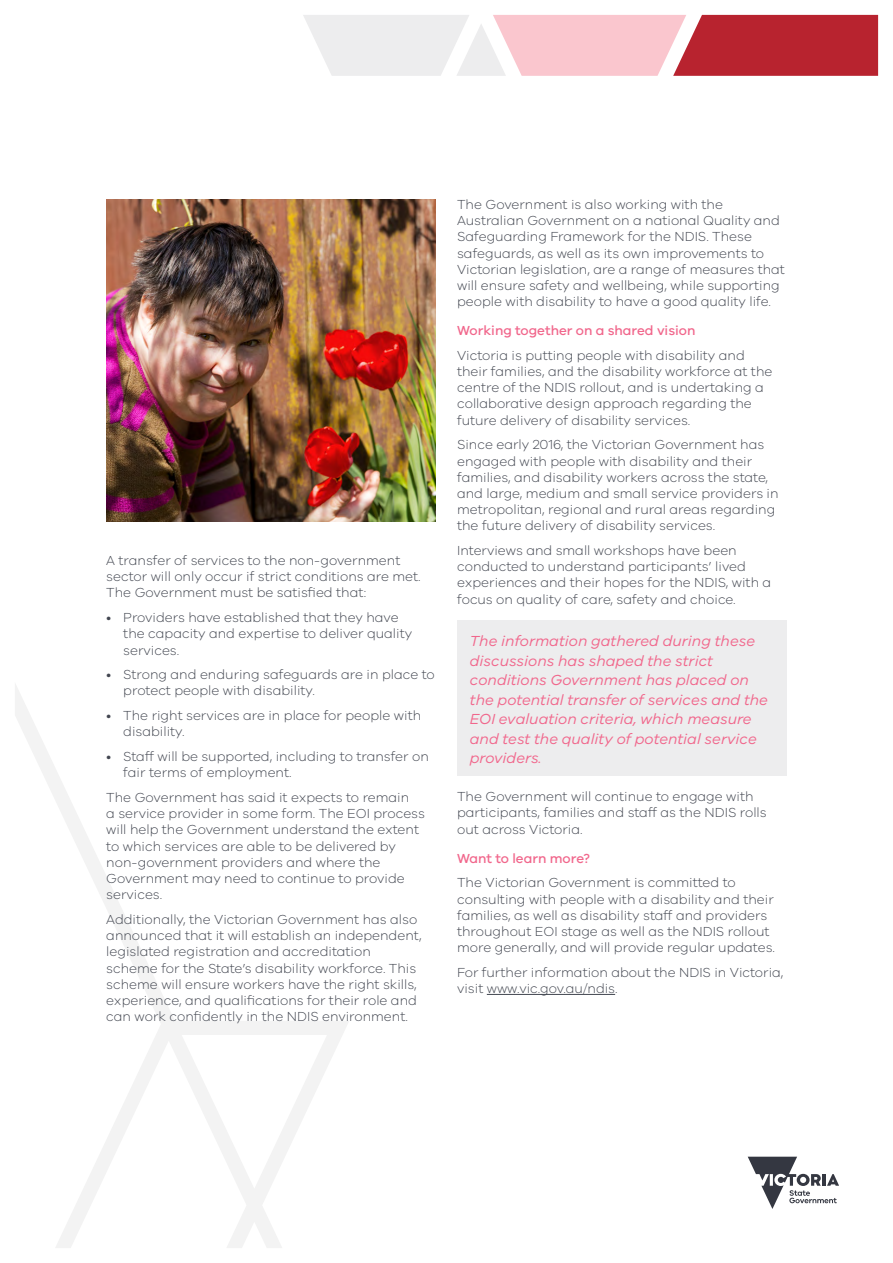
<style>
.page{position:relative;width:893px;height:1263px;background:#fff}
.page>*{position:absolute;margin:0;border:0;box-sizing:border-box;transform-origin:0 0}
.WOVG_Body{font:italic 15px/19.5px "VIC";color:#f1678c}
.WOVG_Body-2{font:300 13.5px/16.2px "VIC";color:#424650}
.WOVG_Heading_3{font:500 13.5px "VIC";color:#f1678c}
</style>
<div class="page">
<svg style="left:303px;top:15px;width:575px;height:61px"></svg>
<svg style="left:15px;top:684px;width:334px;height:564px"></svg>
<hr style="left:487px;top:994px;width:128px;height:1px;background:#424650">
<svg style="left:748px;top:1157px;width:91px;height:52px"></svg>
<img style="left:106px;top:200px;width:330px;height:322px">
<div style="left:457px;top:621px;width:330px;height:155px;background:#ededee"></div>
<p class="WOVG_Body-2" style="left:106px;top:552px;width:316px">A transfer of services to the non-government sector will only occur if strict conditions are met.<br>The Government must be satisfied that:</p>
<p class="WOVG_Body-2" style="left:123px;top:609px;width:290px;text-indent:-17px">• Providers have established that they have the capacity and expertise to deliver quality services.</p>
<p class="WOVG_Body-2" style="left:123px;top:666px;width:313px;text-indent:-17px">• Strong and enduring safeguards are in place to protect people with disability.</p>
<p class="WOVG_Body-2" style="left:123px;top:707px;width:299px;text-indent:-17px">• The right services are in place for people with disability.</p>
<p class="WOVG_Body-2" style="left:123px;top:748px;width:307px;text-indent:-17px">• Staff will be supported, including to transfer on fair terms of employment.</p>
<p class="WOVG_Body-2" style="left:106px;top:789px;width:320px">The Government has said it expects to remain<br>a service provider in some form. The EOI process will help the Government understand the extent to which services are able to be delivered by non-government providers and where the Government may need to continue to provide services.</p>
<p class="WOVG_Body-2" style="left:106px;top:911px;width:317px">Additionally, the Victorian Government has also announced that it will establish an independent, legislated registration and accreditation scheme for the State’s disability workforce. This scheme will ensure workers have the right skills, experience, and qualifications for their role and can work confidently in the NDIS environment.</p>
<p class="WOVG_Body-2" style="left:457px;top:196px;width:329px">The Government is also working with the Australian Government on a national Quality and Safeguarding Framework for the NDIS. These safeguards, as well as its own improvements to Victorian legislation, are a range of measures that will ensure safety and wellbeing, while supporting people with disability to have a good quality life.</p>
<p class="WOVG_Heading_3" style="left:457px;top:322px;width:240px">Working together on a shared vision</p>
<p class="WOVG_Body-2" style="left:457px;top:347px;width:317px">Victoria is putting people with disability and their families, and the disability workforce at the centre of the NDIS rollout, and is undertaking a collaborative design approach regarding the future delivery of disability services.</p>
<p class="WOVG_Body-2" style="left:457px;top:436px;width:323px">Since early 2016, the Victorian Government has engaged with people with disability and their families, and disability workers across the state, and large, medium and small service providers in metropolitan, regional and rural areas regarding the future delivery of disability services.</p>
<p class="WOVG_Body-2" style="left:457px;top:542px;width:316px">Interviews and small workshops have been conducted to understand participants’ lived experiences and their hopes for the NDIS, with a focus on quality of care, safety and choice.</p>
<p class="WOVG_Body" style="left:470px;top:631px;width:300px">The information gathered during these discussions has shaped the strict conditions Government has placed on the potential transfer of services and the EOI evaluation criteria, which measure and test the quality of potential service providers.</p>
<p class="WOVG_Body-2" style="left:457px;top:788px;width:311px">The Government will continue to engage with participants, families and staff as the NDIS rolls out across Victoria.</p>
<p class="WOVG_Heading_3" style="left:457px;top:850px;width:135px">Want to learn more?</p>
<p class="WOVG_Body-2" style="left:457px;top:874px;width:319px">The Victorian Government is committed to consulting with people with a disability and their families, as well as disability staff and providers throughout EOI stage as well as the NDIS rollout more generally, and will provide regular updates.</p>
<p class="WOVG_Body-2" style="left:457px;top:964px;width:328px">For further information about the NDIS in Victoria, visit www.vic.gov.au/ndis.</p>
</div>
